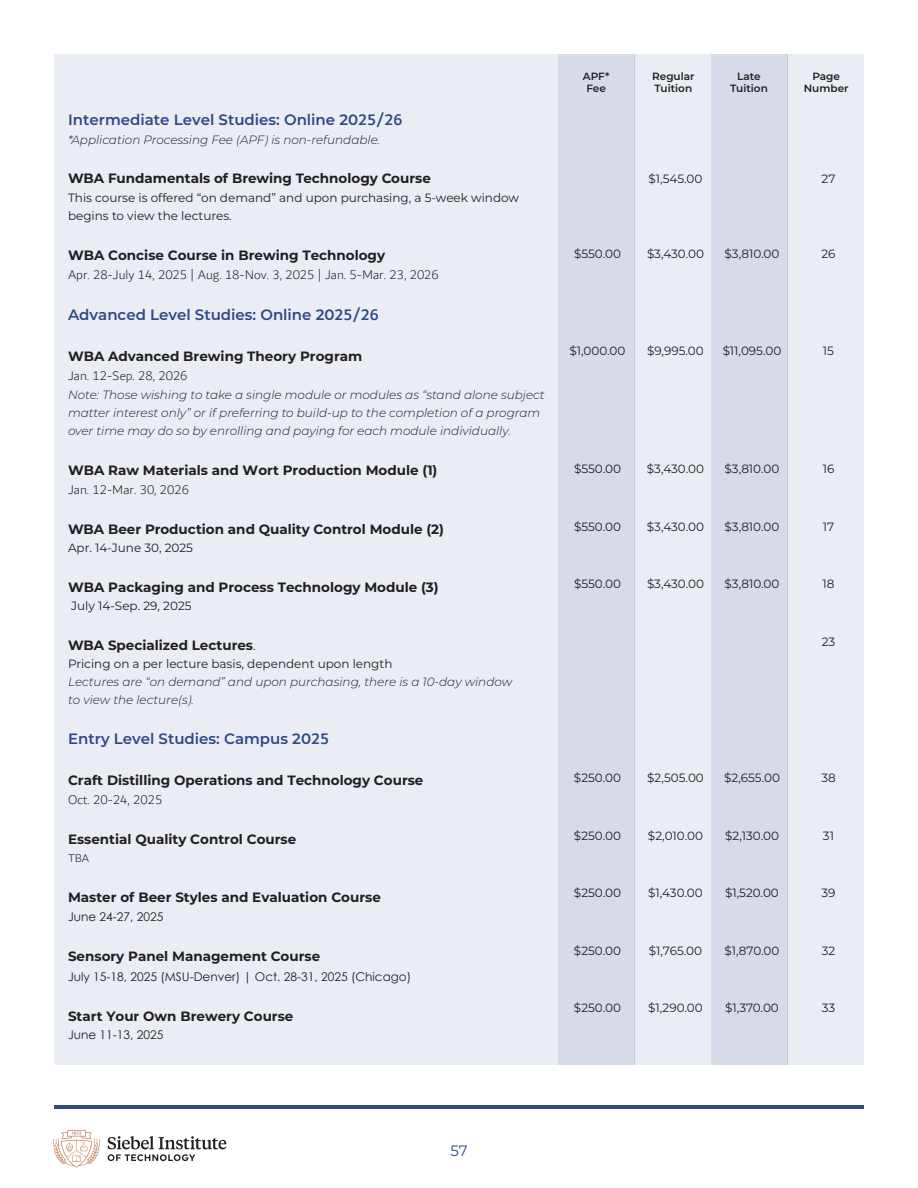
<style>
.page{position:relative;width:918px;height:1188px;background:#fff}
.page>*{position:absolute;margin:0;border:0;box-sizing:border-box;transform-origin:0 0}
.t1{font:600 15px "Montserrat";color:#2e4888}
.t2{font:15px "Montserrat";color:#2e4888}
.t3{font:700 13.5px "Montserrat";color:#211e20}
.t4{font:300 13.5px "Dubai";color:#211e20}
.t5{font:12px/18px "Montserrat";color:#211e20}
.t6{font:italic 300 12px/18px "Montserrat";color:#211e20}
.t7{font:12px "Century Gothic";color:#211e20}
.t8{font:300 12px "Dubai";color:#211e20}
.t9{font:600 10.5px/12px "Montserrat";color:#211e20;text-align:center}
.s1{font-family:"Dubai";font-weight:500;font-size:16.5px}
.s2{font-weight:400;font-size:12px}
</style>
<div class="page">
<svg style="left:108px;top:1136px;width:118px;height:25px"></svg>
<svg style="left:53px;top:1130px;width:47px;height:38px"></svg>
<hr style="left:54px;top:1105px;width:810px;height:4px;background:#2e4888">
<div style="left:54px;top:54px;width:504px;height:1011px;background:#eaedf3"></div>
<div style="left:787px;top:54px;width:77px;height:1011px;background:#eaedf3"></div>
<div style="left:711px;top:54px;width:76px;height:1011px;background:#d6dbe7"></div>
<div style="left:634px;top:54px;width:77px;height:1011px;background:#eaedf3"></div>
<div style="left:558px;top:54px;width:76px;height:1011px;background:#d6dbe7"></div>
<p class="t1" style="left:68px;top:109px;width:336px">Intermediate Level Studies: Online 20<span class="s1">25/26</span></p>
<p class="t6" style="left:68px;top:130px;width:314px">*Application Processing Fee (APF) is non-refundable.</p>
<p class="t3" style="left:68px;top:169px;width:364px">WBA Fundamentals of Brewing Technology Course</p>
<p class="t5" style="left:68px;top:188px;width:453px">This course is offered “on demand” and upon purchasing, a 5-week window begins to view the lectures.</p>
<p class="t3" style="left:68px;top:245px;width:319px">WBA Concise Course in Brewing Technology</p>
<p class="t4" style="left:68px;top:264px;width:372px">Apr. 28-July 14, 2025 | Aug. 18-Nov. 3, 2025 | Jan. 5-Mar. 23, 2026</p>
<p class="t1" style="left:68px;top:304px;width:312px">Advanced Level Studies: Online 20<span class="s1">25/26</span></p>
<p class="t3" style="left:68px;top:346px;width:296px">WBA Advanced Brewing Theory Program</p>
<p class="t4" style="left:68px;top:365px;width:121px">Jan. 12-Sep. 28, 2026</p>
<p class="t6" style="left:68px;top:386px;width:478px">Note: Those wishing to take a single module or modules as “stand alone subject matter interest only” or if preferring to build-up to the completion of a program over time may do so by enrolling and paying for each module individually.</p>
<p class="t3" style="left:68px;top:460px;width:371px">WBA Raw Materials and Wort Production Module (1)</p>
<p class="t4" style="left:68px;top:479px;width:123px">Jan. 12-Mar. 30, 2026</p>
<p class="t3" style="left:68px;top:520px;width:378px">WBA Beer Production and Quality Control Module (2)</p>
<p class="t5" style="left:68px;top:539px;width:127px">Apr. 14-June 30, 2025</p>
<p class="t3" style="left:68px;top:577px;width:372px">WBA Packaging and Process Technology Module (3)</p>
<p class="t5" style="left:71px;top:596px;width:122px">July 14-Sep. 29, 2025</p>
<p class="t3" style="left:68px;top:635px;width:189px">WBA Specialized Lectures<span class="s2">.</span></p>
<p class="t5" style="left:68px;top:654px;width:326px">Pricing on a per lecture basis, dependent upon length</p>
<p class="t6" style="left:68px;top:672px;width:446px">Lectures are “on demand” and upon purchasing, there is a 10-day window to view the lecture(s).</p>
<p class="t1" style="left:68px;top:728px;width:262px">Entry Level Studies: Campus 20<span class="s1">25</span></p>
<p class="t3" style="left:68px;top:771px;width:357px">Craft Distilling Operations and Technology Course</p>
<p class="t4" style="left:68px;top:789px;width:96px">Oct. 20-24, 2025</p>
<p class="t3" style="left:68px;top:830px;width:230px">Essential Quality Control Course</p>
<p class="t8" style="left:68px;top:849px;width:23px">TBA</p>
<p class="t3" style="left:68px;top:888px;width:314px">Master of Beer Styles and Evaluation Course</p>
<p class="t7" style="left:68px;top:908px;width:97px">June 24-27, 2025</p>
<p class="t3" style="left:68px;top:947px;width:254px">Sensory Panel Management Course</p>
<p class="t7" style="left:68px;top:968px;width:345px">July 15-18, 2025 (MSU-Denver) | Oct. 28-31, 2025 (Chicago)</p>
<p class="t3" style="left:68px;top:1007px;width:227px">Start Your Own Brewery Course</p>
<p class="t7" style="left:68px;top:1026px;width:97px">June 11-13, 2025</p>
<p class="t9" style="left:583px;top:69px;width:28px">APF*<br>Fee</p>
<p class="t9" style="left:652px;top:69px;width:44px;text-align:left">Regular<br>Tuition</p>
<p class="t9" style="left:730px;top:69px;width:39px">Late<br>Tuition</p>
<p class="t9" style="left:804px;top:69px;width:46px">Page<br>Number</p>
<p class="t5" style="left:649px;top:169px;width:55px">$1,545.00</p>
<p class="t5" style="left:822px;top:169px;width:15px">27</p>
<p class="t5" style="left:574px;top:245px;width:49px">$550.00</p>
<p class="t5" style="left:647px;top:245px;width:59px">$3,430.00</p>
<p class="t5" style="left:725px;top:245px;width:56px">$3,810.00</p>
<p class="t5" style="left:821px;top:245px;width:16px">26</p>
<p class="t5" style="left:570px;top:342px;width:58px">$1,000.00</p>
<p class="t5" style="left:647px;top:342px;width:58px">$9,995.00</p>
<p class="t5" style="left:723px;top:342px;width:60px">$11,095.00</p>
<p class="t5" style="left:823px;top:342px;width:13px">15</p>
<p class="t5" style="left:574px;top:459px;width:49px">$550.00</p>
<p class="t5" style="left:647px;top:459px;width:59px">$3,430.00</p>
<p class="t5" style="left:725px;top:459px;width:56px">$3,810.00</p>
<p class="t5" style="left:823px;top:459px;width:13px">16</p>
<p class="t5" style="left:574px;top:517px;width:49px">$550.00</p>
<p class="t5" style="left:647px;top:517px;width:59px">$3,430.00</p>
<p class="t5" style="left:725px;top:517px;width:56px">$3,810.00</p>
<p class="t5" style="left:823px;top:517px;width:13px">17</p>
<p class="t5" style="left:574px;top:575px;width:49px">$550.00</p>
<p class="t5" style="left:647px;top:575px;width:59px">$3,430.00</p>
<p class="t5" style="left:725px;top:575px;width:56px">$3,810.00</p>
<p class="t5" style="left:823px;top:575px;width:13px">18</p>
<p class="t5" style="left:822px;top:632px;width:15px">23</p>
<p class="t5" style="left:574px;top:768px;width:49px">$250.00</p>
<p class="t5" style="left:647px;top:768px;width:58px">$2,505.00</p>
<p class="t5" style="left:724px;top:768px;width:57px">$2,655.00</p>
<p class="t5" style="left:821px;top:768px;width:16px">38</p>
<p class="t5" style="left:574px;top:826px;width:49px">$250.00</p>
<p class="t5" style="left:648px;top:826px;width:57px">$2,010.00</p>
<p class="t5" style="left:725px;top:826px;width:55px">$2,130.00</p>
<p class="t5" style="left:823px;top:826px;width:13px">31</p>
<p class="t5" style="left:574px;top:884px;width:49px">$250.00</p>
<p class="t5" style="left:648px;top:884px;width:56px">$1,430.00</p>
<p class="t5" style="left:725px;top:884px;width:55px">$1,520.00</p>
<p class="t5" style="left:822px;top:884px;width:16px">39</p>
<p class="t5" style="left:574px;top:941px;width:49px">$250.00</p>
<p class="t5" style="left:649px;top:941px;width:55px">$1,765.00</p>
<p class="t5" style="left:725px;top:941px;width:56px">$1,870.00</p>
<p class="t5" style="left:822px;top:941px;width:15px">32</p>
<p class="t5" style="left:574px;top:999px;width:49px">$250.00</p>
<p class="t5" style="left:648px;top:999px;width:56px">$1,290.00</p>
<p class="t5" style="left:725px;top:999px;width:55px">$1,370.00</p>
<p class="t5" style="left:822px;top:999px;width:15px">33</p>
<p class="t2" style="left:450px;top:1140px;width:19px">57</p>
</div>
